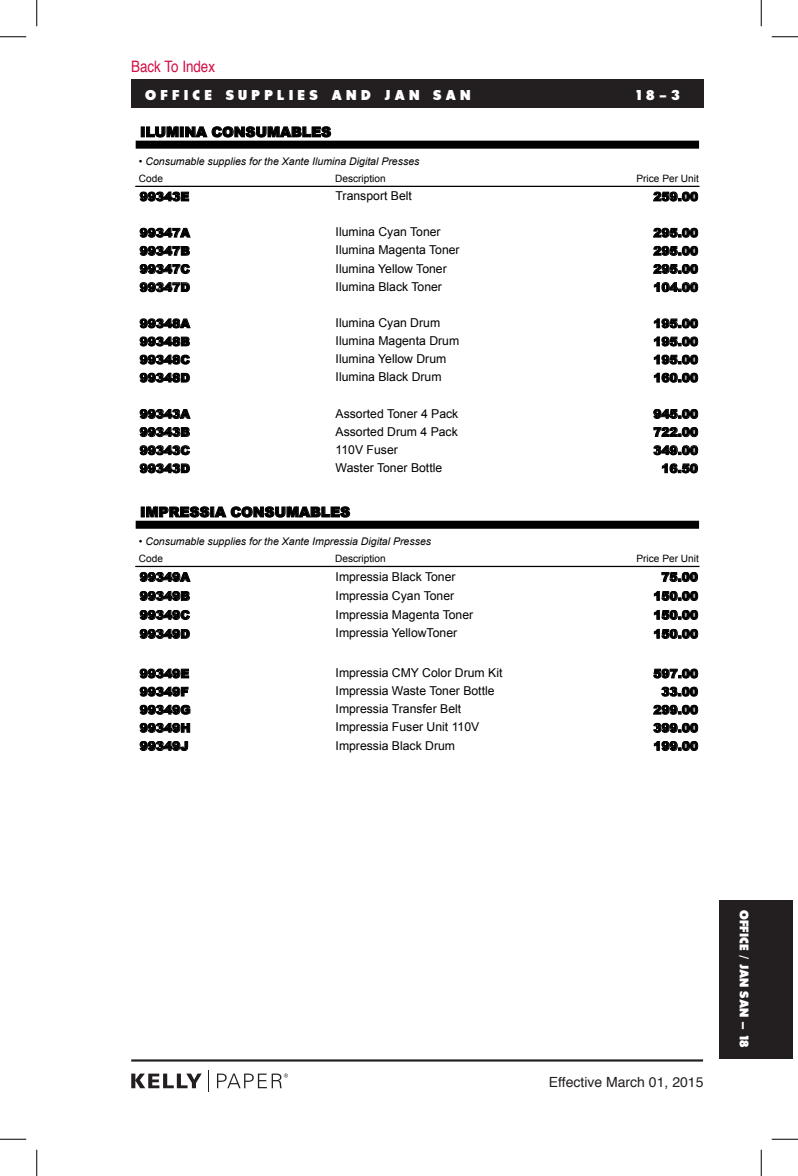
<style>
.page{position:relative;width:798px;height:1176px;background:#fff}
.page>*{position:absolute;margin:0;border:0;box-sizing:border-box;transform-origin:0 0}
.t1{font:15.75px "Helvetica";color:#d20d44;scale:.85 1}
.t2{font:14px "Glasnost Extrabold FAF";letter-spacing:.3em;color:#fff}
.t3{font:14px "Helvetica";color:#231f20}
.t4{font:900 13.83px "Arial";color:#000}
.t5{font:12.25px "Arial";color:#000}
.t6{font:900 12.25px "Arial";color:#000}
.t7{font:12.25px "Glasnost Extrabold FAF";color:#fff}
.t8{font:italic 10.5px "Arial";color:#000}
.t9{font:10.15px "Arial";color:#000}
</style>
<div class="page">
<hr style="left:131px;top:1059px;width:572px;height:3px;background:#231f20">
<svg style="left:131px;top:1074px;width:71px;height:14px"></svg>
<svg style="left:208px;top:1070px;width:1px;height:21px"></svg>
<svg style="left:217px;top:1074px;width:71px;height:14px"></svg>
<div style="left:719px;top:900px;width:74px;height:159px;background:#231f20"></div>
<div style="left:131px;top:79px;width:573px;height:29px;background:#231f20"></div>
<svg style="left:141px;top:127px;width:38px;height:10px"></svg>
<div style="left:180px;top:127px;width:4px;height:10px;border:1px solid #000"></div>
<svg style="left:185px;top:126px;width:146px;height:11px"></svg>
<svg style="left:140px;top:192px;width:49px;height:9px"></svg>
<svg style="left:653px;top:192px;width:45px;height:9px"></svg>
<svg style="left:140px;top:228px;width:50px;height:10px"></svg>
<svg style="left:653px;top:228px;width:45px;height:10px"></svg>
<svg style="left:140px;top:246px;width:50px;height:10px"></svg>
<svg style="left:653px;top:246px;width:45px;height:10px"></svg>
<svg style="left:140px;top:264px;width:50px;height:10px"></svg>
<svg style="left:653px;top:264px;width:45px;height:10px"></svg>
<svg style="left:140px;top:282px;width:50px;height:10px"></svg>
<svg style="left:654px;top:282px;width:44px;height:10px"></svg>
<svg style="left:140px;top:319px;width:50px;height:9px"></svg>
<svg style="left:654px;top:318px;width:44px;height:10px"></svg>
<svg style="left:140px;top:337px;width:50px;height:9px"></svg>
<svg style="left:654px;top:337px;width:44px;height:9px"></svg>
<svg style="left:140px;top:355px;width:50px;height:9px"></svg>
<svg style="left:654px;top:355px;width:44px;height:9px"></svg>
<svg style="left:140px;top:373px;width:50px;height:10px"></svg>
<svg style="left:654px;top:373px;width:44px;height:10px"></svg>
<svg style="left:140px;top:409px;width:50px;height:10px"></svg>
<svg style="left:653px;top:409px;width:45px;height:10px"></svg>
<svg style="left:140px;top:427px;width:50px;height:10px"></svg>
<svg style="left:654px;top:427px;width:44px;height:10px"></svg>
<svg style="left:140px;top:445px;width:50px;height:10px"></svg>
<svg style="left:653px;top:445px;width:45px;height:10px"></svg>
<svg style="left:140px;top:464px;width:50px;height:9px"></svg>
<svg style="left:662px;top:463px;width:36px;height:10px"></svg>
<svg style="left:141px;top:506px;width:209px;height:11px"></svg>
<svg style="left:140px;top:572px;width:50px;height:10px"></svg>
<svg style="left:662px;top:572px;width:36px;height:10px"></svg>
<svg style="left:140px;top:591px;width:50px;height:10px"></svg>
<svg style="left:654px;top:591px;width:44px;height:10px"></svg>
<svg style="left:140px;top:610px;width:50px;height:10px"></svg>
<svg style="left:654px;top:610px;width:44px;height:10px"></svg>
<svg style="left:140px;top:629px;width:50px;height:10px"></svg>
<svg style="left:654px;top:629px;width:44px;height:10px"></svg>
<svg style="left:140px;top:669px;width:49px;height:9px"></svg>
<svg style="left:653px;top:669px;width:45px;height:9px"></svg>
<svg style="left:140px;top:687px;width:48px;height:9px"></svg>
<svg style="left:661px;top:687px;width:37px;height:9px"></svg>
<svg style="left:140px;top:705px;width:50px;height:10px"></svg>
<svg style="left:653px;top:705px;width:45px;height:10px"></svg>
<svg style="left:140px;top:723px;width:50px;height:10px"></svg>
<svg style="left:653px;top:723px;width:45px;height:10px"></svg>
<svg style="left:140px;top:741px;width:48px;height:10px"></svg>
<svg style="left:654px;top:741px;width:44px;height:10px"></svg>
<hr style="left:136px;top:186px;width:563px;height:1px;background:#000">
<div style="left:136px;top:141px;width:563px;height:8px;background:#000"></div>
<hr style="left:136px;top:566px;width:563px;height:1px;background:#000">
<div style="left:136px;top:521px;width:563px;height:8px;background:#000"></div>
<svg style="left:0;top:36px;width:26px;height:1px"></svg>
<svg style="left:772px;top:36px;width:26px;height:1px"></svg>
<svg style="left:0;top:1139px;width:26px;height:1px"></svg>
<svg style="left:772px;top:1139px;width:26px;height:1px"></svg>
<svg style="left:36px;top:0;width:1px;height:26px"></svg>
<svg style="left:36px;top:1150px;width:1px;height:26px"></svg>
<svg style="left:761px;top:0;width:1px;height:26px"></svg>
<svg style="left:761px;top:1150px;width:1px;height:26px"></svg>
<p class="t1" style="left:131px;top:55px;width:100px">Back To Index</p>
<p class="t2" style="left:145px;top:87px;width:327px">OFFICE SUPPLIES AND JAN SAN</p>
<p class="t2" style="left:636px;top:87px;width:45px">18-3</p>
<p class="t4" style="left:140px;top:127px;width:193px">ILUMINA CONSUMABLES</p>
<p class="t8" style="left:139px;top:157px;width:282px">• Consumable supplies for the Xante Ilumina Digital Presses</p>
<p class="t9" style="left:139px;top:174px;width:26px">Code</p>
<p class="t9" style="left:335px;top:174px;width:52px">Description</p>
<p class="t9" style="left:636px;top:174px;width:64px">Price Per Unit</p>
<p class="t6" style="left:140px;top:192px;width:51px">99343E</p>
<p class="t5" style="left:336px;top:191px;width:78px">Transport Belt</p>
<p class="t6" style="left:653px;top:192px;width:46px">259.00</p>
<p class="t6" style="left:140px;top:228px;width:52px">99347A</p>
<p class="t5" style="left:336px;top:227px;width:107px">Ilumina Cyan Toner</p>
<p class="t6" style="left:653px;top:228px;width:46px">295.00</p>
<p class="t6" style="left:140px;top:246px;width:52px">99347B</p>
<p class="t5" style="left:336px;top:245px;width:126px">Ilumina Magenta Toner</p>
<p class="t6" style="left:653px;top:246px;width:46px">295.00</p>
<p class="t6" style="left:140px;top:264px;width:52px">99347C</p>
<p class="t5" style="left:336px;top:264px;width:113px">Ilumina Yellow Toner</p>
<p class="t6" style="left:653px;top:264px;width:46px">295.00</p>
<p class="t6" style="left:140px;top:283px;width:52px">99347D</p>
<p class="t5" style="left:336px;top:282px;width:108px">Ilumina Black Toner</p>
<p class="t6" style="left:653px;top:283px;width:46px">104.00</p>
<p class="t6" style="left:140px;top:319px;width:52px">99348A</p>
<p class="t5" style="left:336px;top:318px;width:106px">Ilumina Cyan Drum</p>
<p class="t6" style="left:653px;top:319px;width:46px">195.00</p>
<p class="t6" style="left:140px;top:337px;width:52px">99348B</p>
<p class="t5" style="left:336px;top:336px;width:125px">Ilumina Magenta Drum</p>
<p class="t6" style="left:653px;top:337px;width:46px">195.00</p>
<p class="t6" style="left:140px;top:355px;width:52px">99348C</p>
<p class="t5" style="left:336px;top:354px;width:112px">Ilumina Yellow Drum</p>
<p class="t6" style="left:653px;top:355px;width:46px">195.00</p>
<p class="t6" style="left:140px;top:373px;width:52px">99348D</p>
<p class="t5" style="left:336px;top:372px;width:107px">Ilumina Black Drum</p>
<p class="t6" style="left:653px;top:373px;width:46px">160.00</p>
<p class="t6" style="left:140px;top:409px;width:52px">99343A</p>
<p class="t5" style="left:336px;top:409px;width:124px">Assorted Toner 4 Pack</p>
<p class="t6" style="left:653px;top:409px;width:46px">945.00</p>
<p class="t6" style="left:140px;top:428px;width:52px">99343B</p>
<p class="t5" style="left:336px;top:427px;width:124px">Assorted Drum 4 Pack</p>
<p class="t6" style="left:653px;top:428px;width:46px">722.00</p>
<p class="t6" style="left:140px;top:446px;width:52px">99343C</p>
<p class="t5" style="left:336px;top:445px;width:64px">110V Fuser</p>
<p class="t6" style="left:653px;top:446px;width:46px">349.00</p>
<p class="t6" style="left:140px;top:464px;width:52px">99343D</p>
<p class="t5" style="left:336px;top:463px;width:108px">Waster Toner Bottle</p>
<p class="t6" style="left:661px;top:464px;width:38px">16.50</p>
<p class="t4" style="left:140px;top:507px;width:212px">IMPRESSIA CONSUMABLES</p>
<p class="t8" style="left:139px;top:537px;width:294px">• Consumable supplies for the Xante Impressia Digital Presses</p>
<p class="t9" style="left:139px;top:554px;width:26px">Code</p>
<p class="t9" style="left:335px;top:554px;width:52px">Description</p>
<p class="t9" style="left:636px;top:554px;width:64px">Price Per Unit</p>
<p class="t6" style="left:140px;top:573px;width:52px">99349A</p>
<p class="t5" style="left:336px;top:572px;width:122px">Impressia Black Toner</p>
<p class="t6" style="left:661px;top:573px;width:38px">75.00</p>
<p class="t6" style="left:140px;top:591px;width:52px">99349B</p>
<p class="t5" style="left:336px;top:591px;width:120px">Impressia Cyan Toner</p>
<p class="t6" style="left:653px;top:591px;width:46px">150.00</p>
<p class="t6" style="left:140px;top:610px;width:52px">99349C</p>
<p class="t5" style="left:336px;top:610px;width:139px">Impressia Magenta Toner</p>
<p class="t6" style="left:653px;top:610px;width:46px">150.00</p>
<p class="t6" style="left:140px;top:629px;width:52px">99349D</p>
<p class="t5" style="left:336px;top:629px;width:123px">Impressia YellowToner</p>
<p class="t6" style="left:653px;top:629px;width:46px">150.00</p>
<p class="t6" style="left:140px;top:669px;width:51px">99349E</p>
<p class="t5" style="left:336px;top:668px;width:168px">Impressia CMY Color Drum Kit</p>
<p class="t6" style="left:653px;top:669px;width:46px">597.00</p>
<p class="t6" style="left:140px;top:687px;width:50px">99349F</p>
<p class="t5" style="left:336px;top:686px;width:160px">Impressia Waste Toner Bottle</p>
<p class="t6" style="left:661px;top:687px;width:38px">33.00</p>
<p class="t6" style="left:140px;top:705px;width:52px">99349G</p>
<p class="t5" style="left:336px;top:704px;width:127px">Impressia Transfer Belt</p>
<p class="t6" style="left:653px;top:705px;width:46px">299.00</p>
<p class="t6" style="left:140px;top:723px;width:52px">99349H</p>
<p class="t5" style="left:336px;top:723px;width:145px">Impressia Fuser Unit 110V</p>
<p class="t6" style="left:653px;top:723px;width:46px">399.00</p>
<p class="t6" style="left:140px;top:741px;width:50px">99349J</p>
<p class="t5" style="left:336px;top:741px;width:121px">Impressia Black Drum</p>
<p class="t6" style="left:653px;top:741px;width:46px">199.00</p>
<p class="t3" style="left:549px;top:1071px;width:156px">Effective March 01, 2015</p>
<p class="t7" style="left:752px;top:910px;width:139px;rotate:90deg">OFFICE / JAN SAN – 18</p>
</div>
